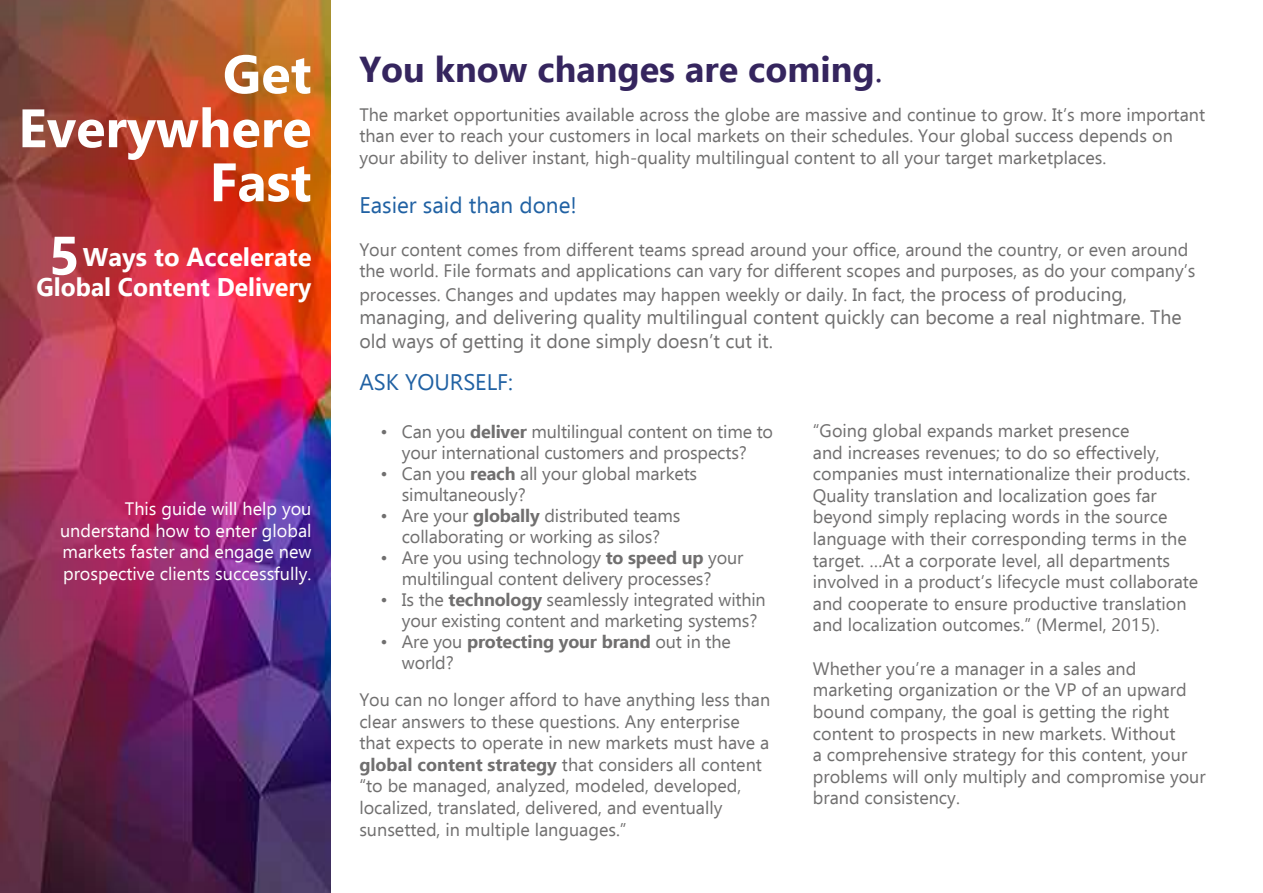
<style>
.page{position:relative;width:1263px;height:893px;background:#fff}
.page>*{position:absolute;margin:0;border:0;box-sizing:border-box;transform-origin:0 0}
.t1{font:700 54px/54px "Ebrima";color:#fff;text-align:right}
.t2{font:700 36px "Ebrima";color:#35255e}
.t3{font:700 25.5px/30.6px "Ebrima";color:#fff;text-align:right}
.t4{font:22.5px "Ebrima";color:#2061a3}
.t5{font:19.5px/23.4px "Ebrima";color:#706f6f}
.t6{font:18px/21.6px "Ebrima";color:#706f6f}
.t7{font:18px/21.6px "Ebrima";color:#fff;text-align:justify}
.s1{font-weight:400}
.s2{font-size:19.5px}
.s3{font-weight:700}
</style>
<div class="page">
<img style="left:0;top:0;width:331px;height:893px">
<h1 class="t1" style="left:18px;top:52px;width:295px">Get<br>Everywhere<br>Fast</h1>
<h2 class="t2" style="left:359px;top:55px;width:525px">You know changes are coming<span class="s1">.</span></h2>
<p class="t6" style="left:359px;top:105px;width:847px">The market opportunities available across the globe are massive and continue to grow. It’s more important than ever to reach your customers in local markets on their schedules. Your global success depends on your ability to deliver instant, high-quality multilingual content to all your target marketplaces.</p>
<p class="t4" style="left:359px;top:195px;width:219px">Easier said than done!</p>
<p class="t6" style="left:359px;top:238px;width:838px">Your content comes from different teams spread around your office, around the country, or even around the world. File formats and applications can vary for different scopes and purposes, as do your company’s</p>
<p class="t6" style="left:359px;top:285px;width:769px">processes. Changes and updates may happen weekly or daily. In fact, the <span class="s2">process of producing,</span></p>
<p class="t5" style="left:359px;top:307px;width:824px">managing, and delivering quality multilingual content quickly can become a real nightmare. The old ways of getting it done simply doesn’t cut it.</p>
<p class="t4" style="left:359px;top:372px;width:155px">ASK YOURSELF:</p>
<p class="t6" style="left:381px;top:422px;width:394px;line-height:21px;text-align:center">• Can you <span class="s3">deliver</span> multilingual content on time to your international customers and prospects?</p>
<p class="t6" style="left:402px;top:464px;width:297px;line-height:21px;text-indent:-21px">• Can you <span class="s3">reach</span> all your global markets simultaneously?</p>
<p class="t6" style="left:381px;top:506px;width:301px;line-height:21px;text-align:center">• Are your <span class="s3">globally</span> distributed teams collaborating or working as silos?</p>
<p class="t6" style="left:381px;top:548px;width:364px;line-height:21px;text-align:center">• Are you using technology <span class="s3">to speed up</span> your multilingual content delivery processes?</p>
<p class="t6" style="left:402px;top:590px;width:365px;line-height:21px;text-indent:-21px">• Is the <span class="s3">technology</span> seamlessly integrated within your existing content and marketing systems?</p>
<p class="t6" style="left:402px;top:632px;width:331px;line-height:21px;text-indent:-21px">• Are you <span class="s3">protecting your brand</span> out in the world?</p>
<p class="t6" style="left:359px;top:690px;width:412px">You can no longer afford to have anything less than clear answers to these questions. Any enterprise that expects to operate in new markets must have a <span class="s3">global content strategy</span> that considers all content “to be managed, analyzed, modeled, developed, localized, translated, delivered, and eventually sunsetted, in multiple languages.”</p>
<h1 class="t1" style="left:49px;top:234px;width:33px">5</h1>
<h3 class="t3" style="left:37px;top:244px;width:276px">Ways to Accelerate<br>Global Content Delivery</h3>
<p class="t6" style="left:813px;top:421px;width:387px">“Going global expands market presence<br>and increases revenues; to do so effectively, companies must internationalize their products.<br>Quality translation and localization goes far beyond simply replacing words in the source language with their corresponding terms in the target. …At a corporate level, all departments involved in a product’s lifecycle must collaborate and cooperate to ensure productive translation and localization outcomes.” (Mermel, 2015).</p>
<p class="t6" style="left:813px;top:659px;width:394px">Whether you’re a manager in a sales and marketing organization or the VP of an upward bound company, the goal is getting the right content to prospects in new markets. Without<br>a comprehensive strategy for this content, your problems will only multiply and compromise your brand consistency.</p>
<p class="t7" style="left:60px;top:499px;width:253px;text-indent:65px">This guide will help you understand how to enter global markets faster and engage new prospective clients successfully.</p>
</div>
